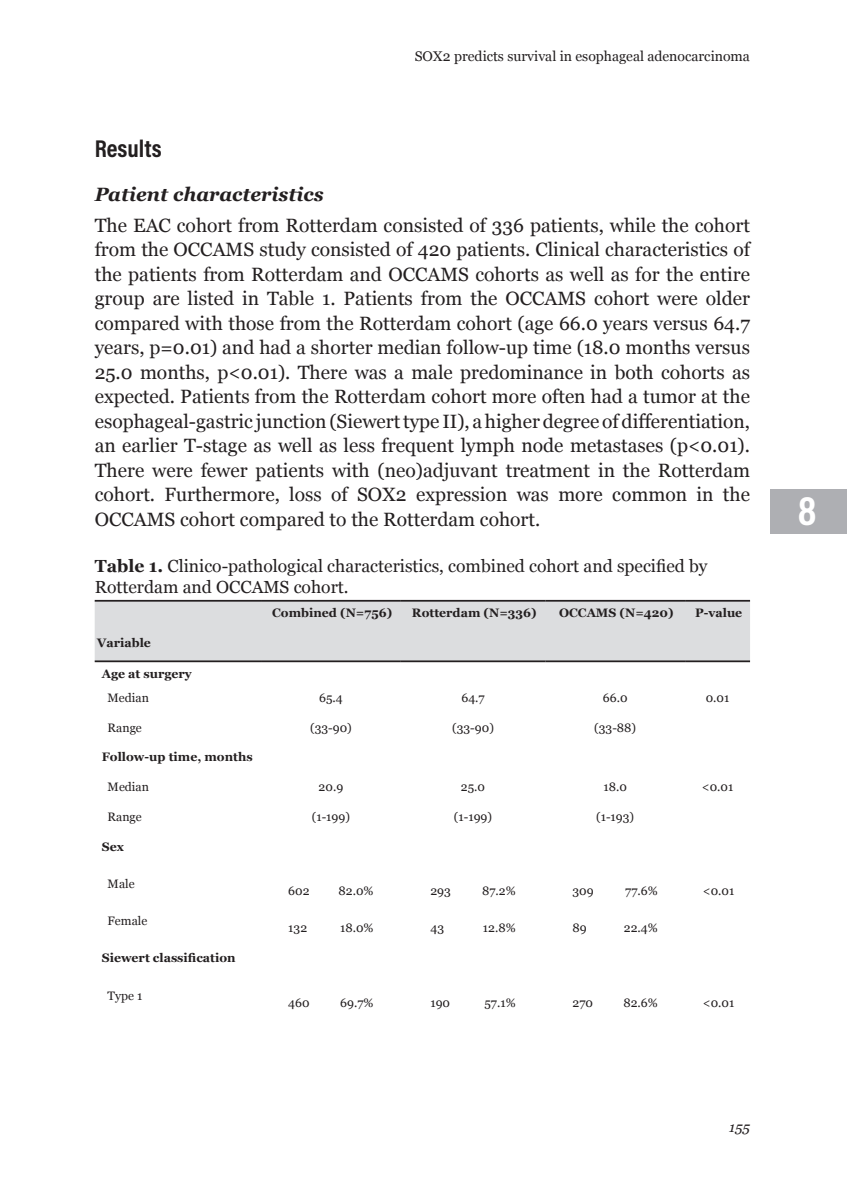
<style>
.page{position:relative;width:847px;height:1193px;background:#fff}
.page>*{position:absolute;margin:0;border:0;box-sizing:border-box;transform-origin:0 0}
.t1{font:700 42px "Acumin Pro Cond";color:#fff}
.heading_2{font:700 24.5px "Acumin Pro Cond";color:#231f20}
.t2{font:19.25px/24.5px "Georgia";color:#231f20;text-align:justify}
.Heading_3{font:italic 700 19.25px "Georgia";color:#231f20}
.Table_heading{font:17.5px/21px "Georgia";color:#231f20}
.t3{font:14px "Georgia";color:#231f20}
.t4{font:italic 14px "Georgia";color:#231f20}
.text_table{font:12.25px "Georgia";color:#231f20}
.numbers_table{font:12.25px "Georgia";color:#231f20}
.Heading_first_Row{font:700 12.25px "Georgia";color:#231f20}
.H2_table{font:700 12.25px "Georgia";color:#231f20}
.s1{font-weight:700}
</style>
<div class="page">
<div style="left:769px;top:489px;width:77px;height:45px;background:#aeafb3"></div>
<div style="left:95px;top:601px;width:654px;height:59px;background:#dcdddf"></div>
<hr style="left:95px;top:600px;width:166px;height:1px;background:#231f20">
<hr style="left:401px;top:600px;width:144px;height:1px;background:#231f20">
<hr style="left:545px;top:600px;width:140px;height:1px;background:#231f20">
<hr style="left:685px;top:600px;width:64px;height:1px;background:#231f20">
<hr style="left:685px;top:660px;width:64px;height:2px;background:#231f20">
<hr style="left:261px;top:600px;width:140px;height:1px;background:#231f20">
<hr style="left:95px;top:660px;width:166px;height:2px;background:#231f20">
<hr style="left:261px;top:660px;width:140px;height:2px;background:#231f20">
<hr style="left:401px;top:660px;width:144px;height:2px;background:#231f20">
<hr style="left:545px;top:660px;width:140px;height:2px;background:#231f20">
<p class="t3" style="left:414px;top:46px;width:337px">SOX2 predicts survival in esophageal adenocarcinoma</p>
<p class="heading_2" style="left:95px;top:133px;width:68px">Results</p>
<p class="Heading_3" style="left:95px;top:180px;width:230px">Patient characteristics</p>
<p class="t2" style="left:95px;top:212px;width:656px">The EAC cohort from Rotterdam consisted of 336 patients, while the cohort from the OCCAMS study consisted of 420 patients. Clinical characteristics of the patients from Rotterdam and OCCAMS cohorts as well as for the entire group are listed in Table 1. Patients from the OCCAMS cohort were older compared with those from the Rotterdam cohort (age 66.0 years versus 64.7 years, p=0.01) and had a shorter median follow-up time (18.0 months versus 25.0 months, p&lt;0.01). There was a male predominance in both cohorts as expected. Patients from the Rotterdam cohort more often had a tumor at the esophageal-gastric junction (Siewert type II), a higher degree of differentiation, an earlier T-stage as well as less frequent lymph node metastases (p&lt;0.01).<br>There were fewer patients with (neo)adjuvant treatment in the Rotterdam cohort. Furthermore, loss of SOX2 expression was more common in the OCCAMS cohort compared to the Rotterdam cohort.</p>
<p class="Table_heading" style="left:95px;top:554px;width:614px"><span class="s1">Table 1.</span> Clinico-pathological characteristics, combined cohort and specified by<br>Rotterdam and OCCAMS cohort.</p>
<p class="Heading_first_Row" style="left:272px;top:603px;width:121px">Combined (N=756)</p>
<p class="Heading_first_Row" style="left:412px;top:603px;width:126px">Rotterdam (N=336)</p>
<p class="Heading_first_Row" style="left:559px;top:603px;width:116px">OCCAMS (N=420)</p>
<p class="Heading_first_Row" style="left:695px;top:603px;width:48px">P-value</p>
<p class="Heading_first_Row" style="left:97px;top:633px;width:55px">Variable</p>
<p class="H2_table" style="left:102px;top:665px;width:92px">Age at surgery</p>
<p class="text_table" style="left:108px;top:688px;width:43px">Median</p>
<p class="numbers_table" style="left:319px;top:688px;width:25px">65.4</p>
<p class="numbers_table" style="left:461px;top:688px;width:25px">64.7</p>
<p class="numbers_table" style="left:602px;top:688px;width:26px">66.0</p>
<p class="numbers_table" style="left:705px;top:688px;width:25px">0.01</p>
<p class="text_table" style="left:108px;top:718px;width:36px">Range</p>
<p class="numbers_table" style="left:310px;top:718px;width:43px">(33-90)</p>
<p class="numbers_table" style="left:452px;top:718px;width:43px">(33-90)</p>
<p class="numbers_table" style="left:594px;top:718px;width:43px">(33-88)</p>
<p class="H2_table" style="left:102px;top:748px;width:152px">Follow-up time, months</p>
<p class="text_table" style="left:108px;top:778px;width:43px">Median</p>
<p class="numbers_table" style="left:318px;top:778px;width:26px">20.9</p>
<p class="numbers_table" style="left:461px;top:778px;width:26px">25.0</p>
<p class="numbers_table" style="left:603px;top:778px;width:25px">18.0</p>
<p class="numbers_table" style="left:701px;top:778px;width:33px">&lt;0.01</p>
<p class="text_table" style="left:108px;top:807px;width:36px">Range</p>
<p class="numbers_table" style="left:312px;top:807px;width:40px">(1-199)</p>
<p class="numbers_table" style="left:454px;top:807px;width:40px">(1-199)</p>
<p class="numbers_table" style="left:596px;top:807px;width:39px">(1-193)</p>
<p class="H2_table" style="left:102px;top:837px;width:24px">Sex</p>
<p class="text_table" style="left:108px;top:874px;width:28px">Male</p>
<p class="text_table" style="left:288px;top:881px;width:23px">602</p>
<p class="text_table" style="left:338px;top:881px;width:36px">82.0%</p>
<p class="text_table" style="left:430px;top:881px;width:22px">293</p>
<p class="text_table" style="left:482px;top:881px;width:35px">87.2%</p>
<p class="text_table" style="left:572px;top:881px;width:23px">309</p>
<p class="text_table" style="left:625px;top:881px;width:34px">77.6%</p>
<p class="numbers_table" style="left:702px;top:881px;width:33px">&lt;0.01</p>
<p class="text_table" style="left:108px;top:912px;width:41px">Female</p>
<p class="text_table" style="left:288px;top:919px;width:20px">132</p>
<p class="text_table" style="left:340px;top:919px;width:35px">18.0%</p>
<p class="text_table" style="left:430px;top:919px;width:15px">43</p>
<p class="text_table" style="left:483px;top:919px;width:34px">12.8%</p>
<p class="text_table" style="left:572px;top:919px;width:16px">89</p>
<p class="text_table" style="left:623px;top:919px;width:35px">22.4%</p>
<p class="H2_table" style="left:102px;top:949px;width:135px">Siewert classification</p>
<p class="text_table" style="left:108px;top:986px;width:36px">Type 1</p>
<p class="text_table" style="left:288px;top:993px;width:23px">460</p>
<p class="text_table" style="left:340px;top:993px;width:35px">69.7%</p>
<p class="text_table" style="left:430px;top:993px;width:21px">190</p>
<p class="text_table" style="left:484px;top:993px;width:33px">57.1%</p>
<p class="text_table" style="left:572px;top:993px;width:22px">270</p>
<p class="text_table" style="left:623px;top:993px;width:36px">82.6%</p>
<p class="numbers_table" style="left:702px;top:993px;width:33px">&lt;0.01</p>
<p class="t4" style="left:729px;top:1117px;width:22px">155</p>
<h1 class="t1" style="left:797px;top:483px;width:20px">8</h1>
</div>
